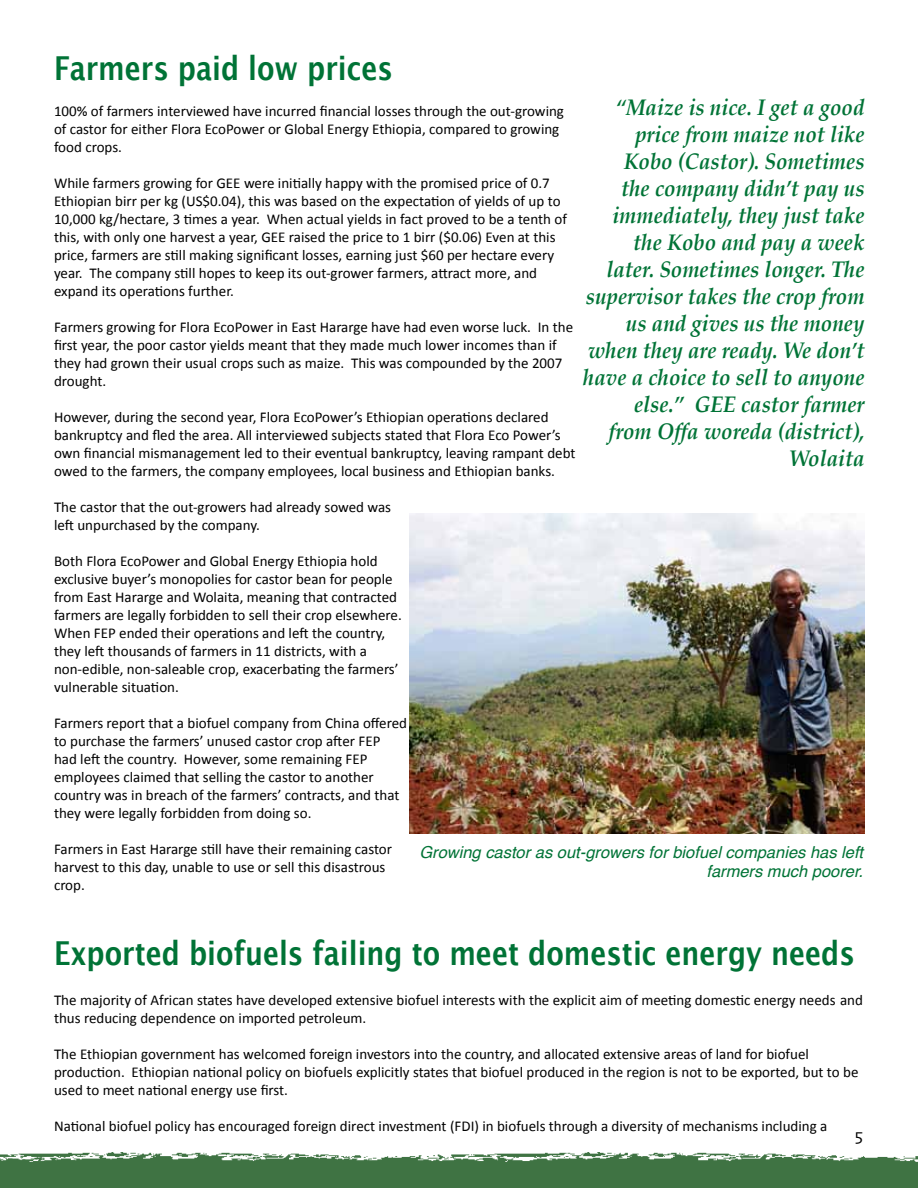
<style>
.page{position:relative;width:918px;height:1188px;background:#fff}
.page>*{position:absolute;margin:0;border:0;box-sizing:border-box;transform-origin:0 0}
.t1{font:700 33px "Lucida Grande";color:#007336;scale:.83 1}
.t2{font:italic 700 22.5px/27px "Palatino";color:#007336;text-align:right;scale:.92 1}
.t3{font:18px "Skia";color:#000}
.t4{font:italic 16.5px/19.8px "Helvetica";color:#007336;text-align:right}
.t5{font:15px/18px "Calibri";color:#000}
</style>
<div class="page">
<img style="left:410px;top:513px;width:455px;height:321px">
<img style="left:0;top:1152px;width:918px;height:36px">
<h1 class="t1" style="left:54px;top:41px;width:410px">Farmers paid low prices</h1>
<p class="t5" style="left:54px;top:101px;width:512px">100% of farmers interviewed have incurred financial losses through the out-growing of castor for either Flora EcoPower or Global Energy Ethiopia, compared to growing food crops.</p>
<p class="t5" style="left:54px;top:173px;width:514px">While farmers growing for GEE were initially happy with the promised price of 0.7<br>Ethiopian birr per kg (US$0.04), this was based on the expectation of yields of up to 10,000 kg/hectare, 3 times a year. When actual yields in fact proved to be a tenth of this, with only one harvest a year, GEE raised the price to 1 birr ($0.06) Even at this price, farmers are still making significant losses, earning just $60 per hectare every year. The company still hopes to keep its out-grower farmers, attract more, and expand its operations further.</p>
<p class="t5" style="left:54px;top:317px;width:521px">Farmers growing for Flora EcoPower in East Hararge have had even worse luck. In the first year, the poor castor yields meant that they made much lower incomes than if they had grown their usual crops such as maize. This was compounded by the 2007 drought.</p>
<p class="t5" style="left:54px;top:407px;width:523px">However, during the second year, Flora EcoPower’s Ethiopian operations declared bankruptcy and fled the area. All interviewed subjects stated that Flora Eco Power’s own financial mismanagement led to their eventual bankruptcy, leaving rampant debt owed to the farmers, the company employees, local business and Ethiopian banks.</p>
<p class="t5" style="left:54px;top:497px;width:339px">The castor that the out-growers had already sowed was left unpurchased by the company.</p>
<p class="t5" style="left:54px;top:551px;width:349px">Both Flora EcoPower and Global Energy Ethiopia hold exclusive buyer’s monopolies for castor bean for people from East Hararge and Wolaita, meaning that contracted farmers are legally forbidden to sell their crop elsewhere.<br>When FEP ended their operations and left the country, they left thousands of farmers in 11 districts, with a non-edible, non-saleable crop, exacerbating the farmers’ vulnerable situation.</p>
<p class="t5" style="left:54px;top:713px;width:355px">Farmers report that a biofuel company from China offered to purchase the farmers’ unused castor crop after FEP<br>had left the country. However, some remaining FEP employees claimed that selling the castor to another country was in breach of the farmers’ contracts, and that they were legally forbidden from doing so.</p>
<p class="t5" style="left:54px;top:839px;width:340px">Farmers in East Hararge still have their remaining castor harvest to this day, unable to use or sell this disastrous crop.</p>
<p class="t2" style="left:583px;top:94px;width:308px">“Maize is nice. I get a good price from maize not like<br>Kobo (Castor). Sometimes<br>the company didn’t pay us immediately, they just take the Kobo and pay a week later. Sometimes longer. The supervisor takes the crop from us and gives us the money when they are ready. We don’t have a choice to sell to anyone else.” GEE castor farmer<br>from Offa woreda (district),<br>Wolaita</p>
<p class="t4" style="left:419px;top:842px;width:445px">Growing castor as out-growers for biofuel companies has left farmers much poorer.</p>
<h1 class="t1" style="left:54px;top:927px;width:966px">Exported biofuels failing to meet domestic energy needs</h1>
<p class="t5" style="left:54px;top:990px;width:811px">The majority of African states have developed extensive biofuel interests with the explicit aim of meeting domestic energy needs and thus reducing dependence on imported petroleum.</p>
<p class="t5" style="left:54px;top:1044px;width:806px">The Ethiopian government has welcomed foreign investors into the country, and allocated extensive areas of land for biofuel production. Ethiopian national policy on biofuels explicitly states that biofuel produced in the region is not to be exported, but to be used to meet national energy use first.</p>
<p class="t5" style="left:54px;top:1116px;width:775px">National biofuel policy has encouraged foreign direct investment (FDI) in biofuels through a diversity of mechanisms including a</p>
<p class="t3" style="left:855px;top:1125px;width:10px">5</p>
</div>
